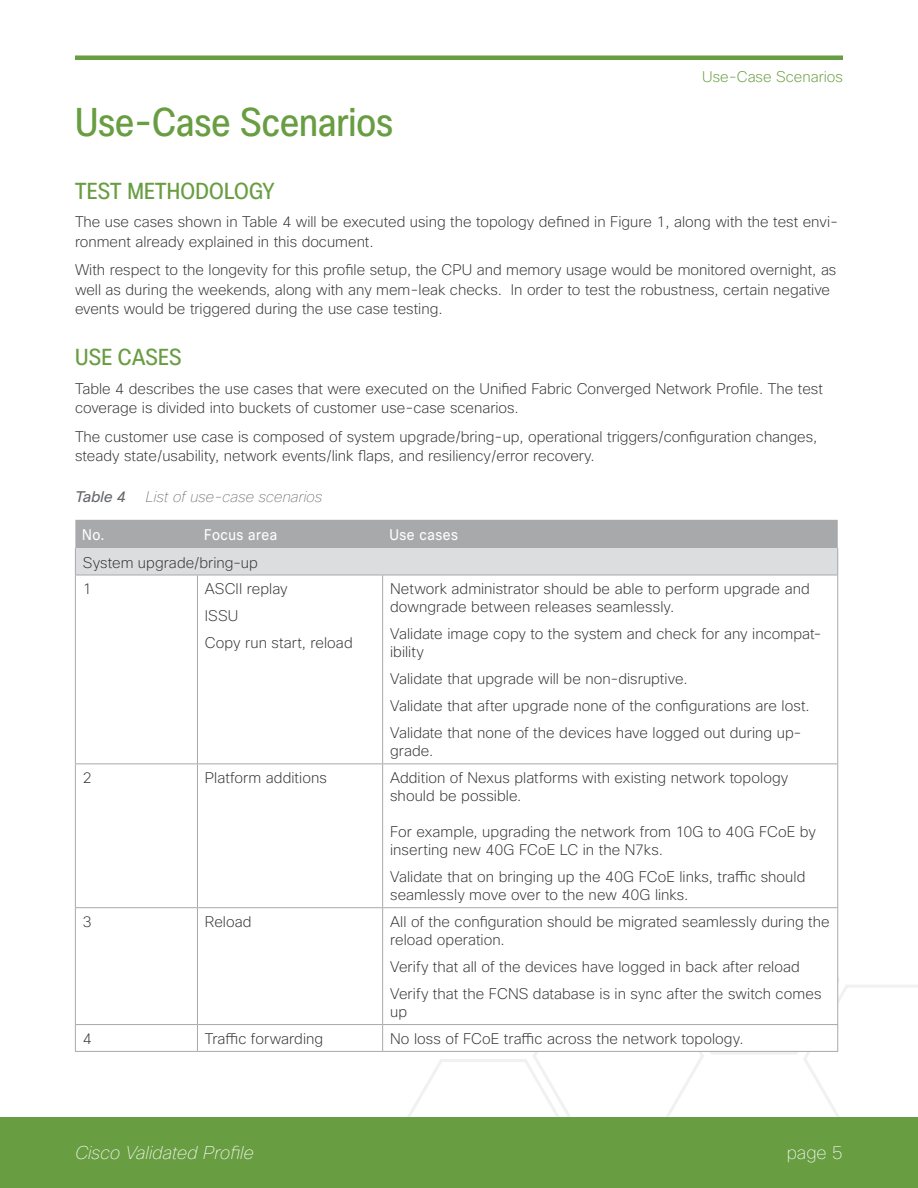
<style>
.page{position:relative;width:918px;height:1188px;background:#fff}
.page>*{position:absolute;margin:0;border:0;box-sizing:border-box;transform-origin:0 0}
.t1{font:condensed 39px "Cisco Sans";color:#689d41}
.t2{font:condensed 22.5px "Cisco Sans";letter-spacing:.01em;color:#689d41}
.t3{font:italic 100 18px "Cisco Sans";color:#fff}
.t4{font:100 18px "Cisco Sans";color:#fff}
.t5{font:200 15px/18px "Cisco Sans";color:#323232}
.t6{font:italic 100 15px "Cisco Sans";color:#64676b}
.t7{font:15px "Cisco Sans";letter-spacing:.035em;color:#fff;scale:.9 1}
.t8{font:200 15px "Cisco Sans";color:#689d41}
.t9{font:italic 15px "Cisco Sans";color:#64676b}
</style>
<div class="page">
<div style="left:0;top:1118px;width:918px;height:70px;background:#689d41"></div>
<hr style="left:75px;top:56px;width:768px;height:4px;background:#689d41">
<svg style="left:76px;top:576px;width:761px;height:475px"></svg>
<hr style="left:75px;top:1051px;width:122px;height:1px;background:#a8a9ab">
<hr style="left:197px;top:1051px;width:186px;height:1px;background:#a8a9ab">
<hr style="left:383px;top:1051px;width:455px;height:1px;background:#a8a9ab">
<hr style="left:75px;top:575px;width:1px;height:188px;background:#a8a9ab">
<hr style="left:197px;top:575px;width:1px;height:188px;background:#a8a9ab">
<hr style="left:382px;top:575px;width:1px;height:188px;background:#a8a9ab">
<hr style="left:837px;top:575px;width:1px;height:188px;background:#a8a9ab">
<hr style="left:75px;top:763px;width:122px;height:1px;background:#a8a9ab">
<hr style="left:75px;top:764px;width:1px;height:143px;background:#a8a9ab">
<hr style="left:197px;top:763px;width:186px;height:1px;background:#a8a9ab">
<hr style="left:197px;top:764px;width:1px;height:143px;background:#a8a9ab">
<hr style="left:383px;top:763px;width:455px;height:1px;background:#a8a9ab">
<hr style="left:382px;top:764px;width:1px;height:143px;background:#a8a9ab">
<hr style="left:837px;top:764px;width:1px;height:143px;background:#a8a9ab">
<hr style="left:75px;top:907px;width:122px;height:1px;background:#a8a9ab">
<hr style="left:75px;top:908px;width:1px;height:116px;background:#a8a9ab">
<hr style="left:197px;top:907px;width:186px;height:1px;background:#a8a9ab">
<hr style="left:197px;top:908px;width:1px;height:116px;background:#a8a9ab">
<hr style="left:383px;top:907px;width:455px;height:1px;background:#a8a9ab">
<hr style="left:382px;top:908px;width:1px;height:116px;background:#a8a9ab">
<hr style="left:75px;top:1024px;width:122px;height:1px;background:#a8a9ab">
<svg style="left:75px;top:1025px;width:1px;height:26px"></svg>
<hr style="left:197px;top:1024px;width:186px;height:1px;background:#a8a9ab">
<svg style="left:197px;top:1025px;width:1px;height:26px"></svg>
<hr style="left:383px;top:1024px;width:455px;height:1px;background:#a8a9ab">
<svg style="left:382px;top:1025px;width:1px;height:26px"></svg>
<svg style="left:396px;top:903px;width:522px;height:215px"></svg>
<svg style="left:75px;top:520px;width:763px;height:55px;background:#c1c2c3"></svg>
<hr style="left:75px;top:575px;width:122px;height:1px;background:#a8a9ab">
<hr style="left:197px;top:575px;width:186px;height:1px;background:#a8a9ab">
<hr style="left:383px;top:575px;width:455px;height:1px;background:#a8a9ab">
<h1 class="t1" style="left:75px;top:97px;width:320px">Use-Case Scenarios</h1>
<p class="t8" style="left:702px;top:68px;width:142px">Use-Case Scenarios</p>
<h2 class="t2" style="left:75px;top:177px;width:201px">Test Methodology</h2>
<p class="t5" style="left:75px;top:212px;width:765px;line-height:19.5px">The use cases shown in Table 4 will be executed using the topology defined in Figure 1, along with the test envi&shy;ronment already explained in this document.</p>
<p class="t5" style="left:75px;top:260px;width:763px;line-height:19.5px">With respect to the longevity for this profile setup, the CPU and memory usage would be monitored overnight, as well as during the weekends, along with any mem-leak checks. In order to test the robustness, certain negative events would be triggered during the use case testing.</p>
<h2 class="t2" style="left:75px;top:343px;width:108px">Use Cases</h2>
<p class="t5" style="left:75px;top:379px;width:749px;line-height:19.5px">Table 4 describes the use cases that were executed on the Unified Fabric Converged Network Profile. The test coverage is divided into buckets of customer use-case scenarios.</p>
<p class="t5" style="left:75px;top:427px;width:744px;line-height:19.5px">The customer use case is composed of system upgrade/bring-up, operational triggers/configuration changes, steady state/usability, network events/link flaps, and resiliency/error recovery.</p>
<p class="t9" style="left:75px;top:487px;width:52px">Table 4</p>
<p class="t6" style="left:145px;top:487px;width:178px">List of use-case scenarios</p>
<p class="t7" style="left:82px;top:525px;width:27px">No.</p>
<p class="t7" style="left:204px;top:525px;width:83px">Focus area</p>
<p class="t7" style="left:389px;top:525px;width:78px">Use cases</p>
<p class="t5" style="left:83px;top:549px;width:176px;line-height:26.8px">System upgrade/bring-up<br>1</p>
<p class="t5" style="left:205px;top:576px;width:149px;line-height:27px">ASCII replay<br>ISSU<br>Copy run start, reload</p>
<p class="t5" style="left:390px;top:580px;width:421px">Network administrator should be able to perform upgrade and downgrade between releases seamlessly.</p>
<p class="t5" style="left:390px;top:625px;width:433px">Validate image copy to the system and check for any incompat&shy;ibility</p>
<p class="t5" style="left:390px;top:666px;width:421px;line-height:27px">Validate that upgrade will be non-disruptive.<br>Validate that after upgrade none of the configurations are lost.<br>Validate that none of the devices have logged out during up-</p>
<p class="t5" style="left:390px;top:742px;width:45px">grade.</p>
<p class="t5" style="left:83px;top:769px;width:10px">2</p>
<p class="t5" style="left:205px;top:769px;width:123px">Platform additions</p>
<p class="t5" style="left:390px;top:769px;width:400px">Addition of Nexus platforms with existing network topology should be possible.</p>
<p class="t5" style="left:390px;top:823px;width:427px">For example, upgrading the network from 10G to 40G FCoE by inserting new 40G FCoE LC in the N7ks.</p>
<p class="t5" style="left:390px;top:868px;width:417px">Validate that on bringing up the 40G FCoE links, traffic should seamlessly move over to the new 40G links.</p>
<p class="t5" style="left:83px;top:913px;width:10px">3</p>
<p class="t5" style="left:205px;top:913px;width:48px">Reload</p>
<p class="t5" style="left:390px;top:913px;width:441px">All of the configuration should be migrated seamlessly during the reload operation.</p>
<p class="t5" style="left:390px;top:953px;width:433px;line-height:27px">Verify that all of the devices have logged in back after reload<br>Verify that the FCNS database is in sync after the switch comes</p>
<p class="t5" style="left:390px;top:1003px;width:18px">up</p>
<p class="t5" style="left:83px;top:1030px;width:10px">4</p>
<p class="t5" style="left:205px;top:1030px;width:120px">Traffic forwarding</p>
<p class="t5" style="left:390px;top:1030px;width:355px">No loss of FCoE traffic across the network topology.</p>
<p class="t3" style="left:75px;top:1141px;width:180px">Cisco Validated Profile</p>
<p class="t4" style="left:787px;top:1141px;width:58px">page 5</p>
</div>
